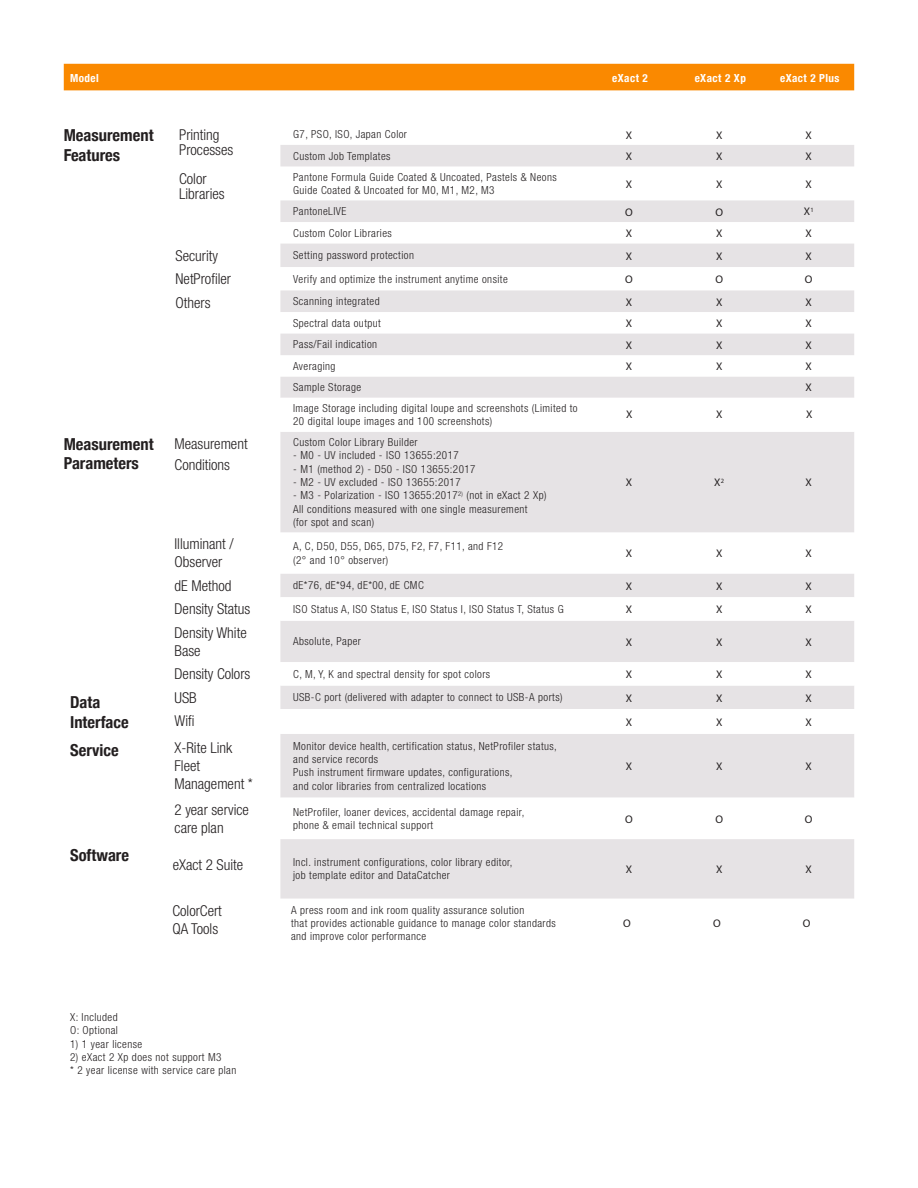
<style>
.page{position:relative;width:918px;height:1188px;background:#fff}
.page>*{position:absolute;margin:0;border:0;box-sizing:border-box;transform-origin:0 0}
.t1{font:700 condensed 16.5px "Helvetica Neue";color:#231f20}
.Paragraph{font:300 condensed 15px/18px "Helvetica Neue LT Std";color:#231f20}
.t2{font:300 condensed 11.1px/13.4px "Helvetica Neue LT Std";letter-spacing:.04em;color:#231f20}
.t3{font:11.1px "Myriad Pro";color:#231f20}
.t4{font:700 condensed 11.1px "Helvetica Neue";letter-spacing:.04em;color:#fff}
</style>
<div class="page">
<svg style="left:280px;top:145px;width:574px;height:754px;fill:#e6e3e5"></svg>
<svg style="left:280px;top:398px;width:574px;height:34px"></svg>
<svg style="left:280px;top:597px;width:574px;height:242px;fill:#e6e3e5"></svg>
<div style="left:64px;top:64px;width:790px;height:27px;background:#fa8900"></div>
<p class="t4" style="left:70px;top:69px;width:30px">Model</p>
<p class="t4" style="left:612px;top:69px;width:37px">eXact 2</p>
<p class="t4" style="left:695px;top:69px;width:53px">eXact 2 Xp</p>
<p class="t4" style="left:780px;top:69px;width:61px">eXact 2 Plus</p>
<p class="t1" style="left:64px;top:122px;width:91px">Measurement</p>
<p class="t1" style="left:64px;top:142px;width:58px">Features</p>
<p class="Paragraph" style="left:179px;top:126px;width:42px">Printing</p>
<p class="Paragraph" style="left:179px;top:141px;width:56px">Processes</p>
<p class="t2" style="left:293px;top:127px;width:115px">G7, PSO, ISO, Japan Color</p>
<p class="t3" style="left:626px;top:128px;width:8px">X</p>
<p class="t3" style="left:716px;top:128px;width:8px">X</p>
<p class="t3" style="left:806px;top:128px;width:8px">X</p>
<p class="t2" style="left:293px;top:149px;width:99px">Custom Job Templates</p>
<p class="t3" style="left:626px;top:150px;width:8px">X</p>
<p class="t3" style="left:716px;top:150px;width:8px">X</p>
<p class="t3" style="left:806px;top:150px;width:8px">X</p>
<p class="Paragraph" style="left:179px;top:169px;width:29px">Color</p>
<p class="Paragraph" style="left:179px;top:184px;width:47px">Libraries</p>
<p class="t2" style="left:293px;top:170px;width:265px">Pantone Formula Guide Coated &amp; Uncoated, Pastels &amp; Neons<br>Guide Coated &amp; Uncoated for M0, M1, M2, M3</p>
<p class="t3" style="left:626px;top:177px;width:8px">X</p>
<p class="t3" style="left:716px;top:177px;width:8px">X</p>
<p class="t3" style="left:806px;top:177px;width:8px">X</p>
<p class="t2" style="left:293px;top:205px;width:55px">PantoneLIVE</p>
<p class="t3" style="left:625px;top:205px;width:9px">O</p>
<p class="t3" style="left:715px;top:205px;width:9px">O</p>
<p class="t3" style="left:804px;top:205px;width:12px">X<sup>1</sup></p>
<p class="t2" style="left:293px;top:226px;width:100px">Custom Color Libraries</p>
<p class="t3" style="left:626px;top:227px;width:8px">X</p>
<p class="t3" style="left:716px;top:227px;width:8px">X</p>
<p class="t3" style="left:806px;top:227px;width:8px">X</p>
<p class="t1" style="left:64px;top:430px;width:91px">Measurement</p>
<p class="t1" style="left:64px;top:450px;width:77px">Parameters</p>
<p class="Paragraph" style="left:176px;top:246px;width:44px">Security</p>
<p class="t2" style="left:293px;top:249px;width:122px">Setting password protection</p>
<p class="t3" style="left:626px;top:249px;width:8px">X</p>
<p class="t3" style="left:716px;top:249px;width:8px">X</p>
<p class="t3" style="left:806px;top:249px;width:8px">X</p>
<p class="Paragraph" style="left:176px;top:270px;width:57px">NetProfiler</p>
<p class="t2" style="left:293px;top:272px;width:216px">Verify and optimize the instrument anytime onsite</p>
<p class="t3" style="left:625px;top:273px;width:9px">O</p>
<p class="t3" style="left:715px;top:273px;width:9px">O</p>
<p class="t3" style="left:805px;top:273px;width:9px">O</p>
<p class="Paragraph" style="left:176px;top:293px;width:37px">Others</p>
<p class="t2" style="left:293px;top:295px;width:88px">Scanning integrated</p>
<p class="t3" style="left:626px;top:295px;width:8px">X</p>
<p class="t3" style="left:716px;top:295px;width:8px">X</p>
<p class="t3" style="left:806px;top:295px;width:8px">X</p>
<p class="t2" style="left:293px;top:316px;width:89px">Spectral data output</p>
<p class="t3" style="left:626px;top:317px;width:8px">X</p>
<p class="t3" style="left:716px;top:317px;width:8px">X</p>
<p class="t3" style="left:806px;top:317px;width:8px">X</p>
<p class="t2" style="left:293px;top:338px;width:85px">Pass/Fail indication</p>
<p class="t3" style="left:626px;top:338px;width:8px">X</p>
<p class="t3" style="left:716px;top:338px;width:8px">X</p>
<p class="t3" style="left:806px;top:338px;width:8px">X</p>
<p class="t2" style="left:293px;top:359px;width:44px">Averaging</p>
<p class="t3" style="left:626px;top:360px;width:8px">X</p>
<p class="t3" style="left:716px;top:360px;width:8px">X</p>
<p class="t3" style="left:806px;top:360px;width:8px">X</p>
<p class="t2" style="left:293px;top:381px;width:70px">Sample Storage</p>
<p class="t3" style="left:806px;top:381px;width:8px">X</p>
<p class="t2" style="left:293px;top:401px;width:286px">Image Storage including digital loupe and screenshots (Limited to<br>20 digital loupe images and 100 screenshots)</p>
<p class="Paragraph" style="left:175px;top:434px;width:75px">Measurement</p>
<p class="Paragraph" style="left:175px;top:455px;width:57px">Conditions</p>
<p class="t3" style="left:626px;top:407px;width:8px">X</p>
<p class="t3" style="left:716px;top:407px;width:8px">X</p>
<p class="t3" style="left:806px;top:407px;width:8px">X</p>
<p class="t2" style="left:293px;top:435px;width:126px">Custom Color Library Builder</p>
<p class="t2" style="left:293px;top:449px;width:167px">- M0 - UV included - ISO 13655:2017</p>
<p class="t2" style="left:293px;top:462px;width:184px">- M1 (method 2) - D50 - ISO 13655:2017</p>
<p class="t2" style="left:293px;top:475px;width:169px">- M2 - UV excluded - ISO 13655:2017</p>
<p class="t2" style="left:293px;top:489px;width:255px">- M3 - Polarization - ISO 13655:2017<sup>2)</sup> (not in eXact 2 Xp)</p>
<p class="t2" style="left:293px;top:502px;width:236px">All conditions measured with one single measurement (for spot and scan)</p>
<p class="t3" style="left:626px;top:476px;width:8px">X</p>
<p class="t3" style="left:714px;top:476px;width:12px">X<sup>2</sup></p>
<p class="t3" style="left:806px;top:476px;width:8px">X</p>
<p class="Paragraph" style="left:175px;top:535px;width:61px">Illuminant /<br>Observer</p>
<p class="t2" style="left:293px;top:540px;width:212px">A, C, D50, D55, D65, D75, F2, F7, F11, and F12 (2° and 10° observer)</p>
<p class="t3" style="left:626px;top:547px;width:8px">X</p>
<p class="t3" style="left:716px;top:547px;width:8px">X</p>
<p class="t3" style="left:806px;top:547px;width:8px">X</p>
<p class="Paragraph" style="left:175px;top:576px;width:58px">dE Method</p>
<p class="t2" style="left:293px;top:579px;width:132px">dE*76, dE*94, dE*00, dE CMC</p>
<p class="t3" style="left:626px;top:579px;width:8px">X</p>
<p class="t3" style="left:716px;top:579px;width:8px">X</p>
<p class="t3" style="left:806px;top:579px;width:8px">X</p>
<p class="Paragraph" style="left:175px;top:600px;width:77px">Density Status</p>
<p class="t2" style="left:293px;top:602px;width:272px">ISO Status A, ISO Status E, ISO Status I, ISO Status T, Status G</p>
<p class="t3" style="left:626px;top:603px;width:8px">X</p>
<p class="t3" style="left:716px;top:603px;width:8px">X</p>
<p class="t3" style="left:806px;top:603px;width:8px">X</p>
<p class="Paragraph" style="left:175px;top:623px;width:74px">Density White<br>Base</p>
<p class="t2" style="left:293px;top:635px;width:69px">Absolute, Paper</p>
<p class="t3" style="left:626px;top:635px;width:8px">X</p>
<p class="t3" style="left:716px;top:635px;width:8px">X</p>
<p class="t3" style="left:806px;top:635px;width:8px">X</p>
<p class="Paragraph" style="left:175px;top:665px;width:77px">Density Colors</p>
<p class="t2" style="left:293px;top:667px;width:199px">C, M, Y, K and spectral density for spot colors</p>
<p class="t3" style="left:626px;top:668px;width:8px">X</p>
<p class="t3" style="left:716px;top:668px;width:8px">X</p>
<p class="t3" style="left:806px;top:668px;width:8px">X</p>
<p class="t1" style="left:70px;top:688px;width:32px">Data</p>
<p class="t1" style="left:70px;top:708px;width:60px">Interface</p>
<p class="Paragraph" style="left:175px;top:688px;width:24px">USB</p>
<p class="t2" style="left:293px;top:691px;width:271px">USB-C port (delivered with adapter to connect to USB-A ports)</p>
<p class="t3" style="left:626px;top:691px;width:8px">X</p>
<p class="t3" style="left:716px;top:691px;width:8px">X</p>
<p class="t3" style="left:806px;top:691px;width:8px">X</p>
<p class="Paragraph" style="left:175px;top:712px;width:21px">Wifi</p>
<p class="t3" style="left:626px;top:715px;width:8px">X</p>
<p class="t3" style="left:716px;top:715px;width:8px">X</p>
<p class="t3" style="left:806px;top:715px;width:8px">X</p>
<p class="t1" style="left:70px;top:737px;width:50px">Service</p>
<p class="Paragraph" style="left:175px;top:739px;width:59px">X-Rite Link<br>Fleet</p>
<p class="Paragraph" style="left:175px;top:775px;width:80px">Management *</p>
<p class="t2" style="left:293px;top:739px;width:265px">Monitor device health, certification status, NetProfiler status, and service records</p>
<p class="t2" style="left:293px;top:766px;width:221px">Push instrument firmware updates, configurations, and color libraries from centralized locations</p>
<p class="t3" style="left:626px;top:760px;width:8px">X</p>
<p class="t3" style="left:716px;top:760px;width:8px">X</p>
<p class="t3" style="left:806px;top:760px;width:8px">X</p>
<p class="t1" style="left:70px;top:842px;width:60px">Software</p>
<p class="Paragraph" style="left:175px;top:800px;width:76px">2 year service care plan</p>
<p class="t2" style="left:293px;top:805px;width:233px">NetProfiler, loaner devices, accidental damage repair, phone &amp; email technical support</p>
<p class="t3" style="left:625px;top:812px;width:9px">O</p>
<p class="t3" style="left:715px;top:812px;width:9px">O</p>
<p class="t3" style="left:805px;top:812px;width:9px">O</p>
<p class="Paragraph" style="left:173px;top:855px;width:72px">eXact 2 Suite</p>
<p class="Paragraph" style="left:172px;top:902px;width:51px">ColorCert</p>
<p class="Paragraph" style="left:172px;top:920px;width:47px">QA Tools</p>
<p class="t2" style="left:293px;top:855px;width:221px">Incl. instrument configurations, color library editor, job template editor and DataCatcher</p>
<p class="t3" style="left:626px;top:863px;width:8px">X</p>
<p class="t3" style="left:716px;top:863px;width:8px">X</p>
<p class="t3" style="left:806px;top:863px;width:8px">X</p>
<p class="t2" style="left:291px;top:903px;width:266px">A press room and ink room quality assurance solution<br>that provides actionable guidance to manage color standards and improve color performance</p>
<p class="t3" style="left:623px;top:917px;width:9px">O</p>
<p class="t3" style="left:713px;top:917px;width:9px">O</p>
<p class="t3" style="left:803px;top:917px;width:9px">O</p>
<p class="t2" style="left:70px;top:1010px;width:49px">X: Included</p>
<p class="t2" style="left:70px;top:1024px;width:49px">O: Optional</p>
<p class="t2" style="left:70px;top:1037px;width:74px">1) 1 year license</p>
<p class="t2" style="left:70px;top:1050px;width:153px">2) eXact 2 Xp does not support M3</p>
<p class="t2" style="left:70px;top:1064px;width:168px">* 2 year license with service care plan</p>
</div>
